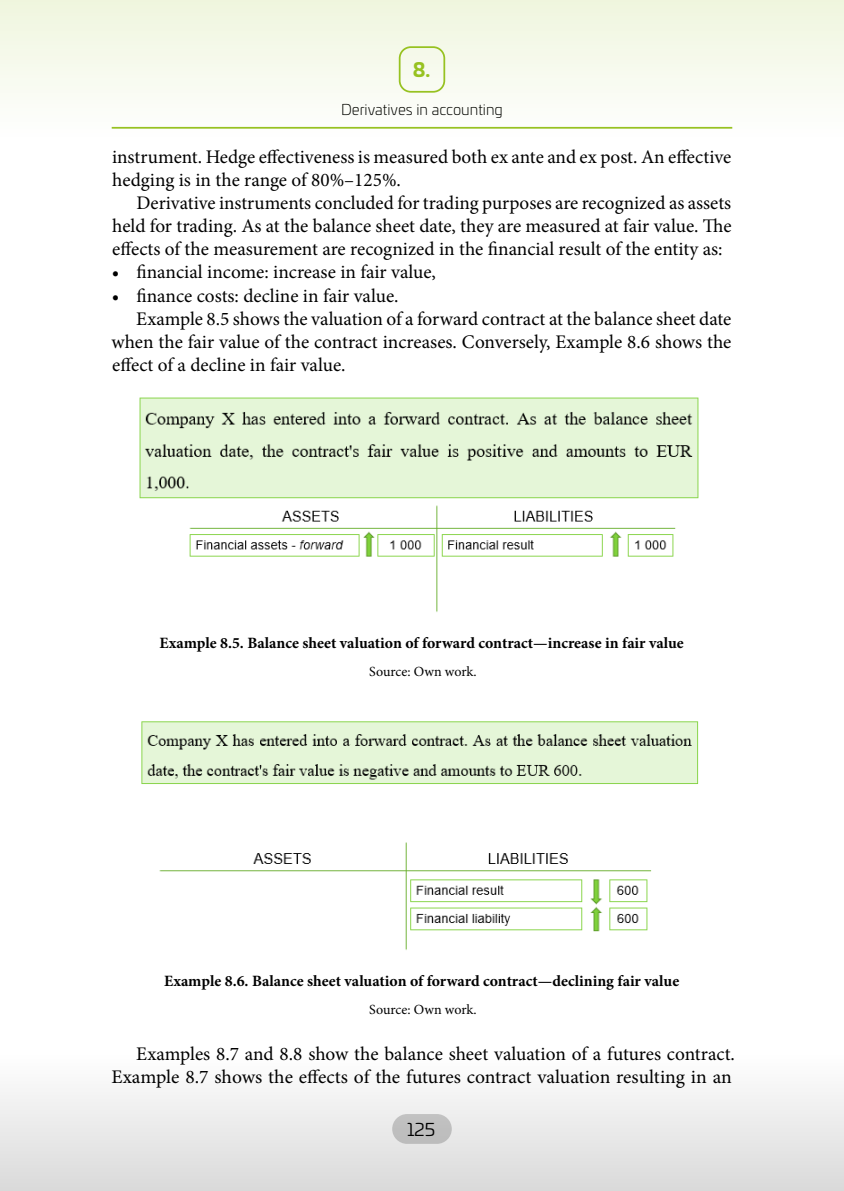
<style>
.page{position:relative;width:844px;height:1191px;background:#fff}
.page>*{position:absolute;margin:0;border:0;box-sizing:border-box;transform-origin:0 0}
.t1{font:19.25px/23.1px "Minion Pro";color:#000}
.t2{font:700 19.25px "Univia Pro";color:#97c221}
.t3{font:17.5px "Univia Pro";color:#000}
.t4{font:700 15.75px "Minion Pro";color:#000}
.t5{font:300 14.88px "Univia Pro";color:#000}
.t6{font:14px "Minion Pro";color:#000}
</style>
<div class="page">
<img style="left:139px;top:397px;width:560px;height:215px">
<img style="left:141px;top:721px;width:557px;height:229px">
<div style="left:0;top:1052px;width:843px;height:139px;background:linear-gradient(to bottom,#fff,#d9d9d9)"></div>
<div style="left:0;top:0;width:843px;height:139px;background:linear-gradient(to bottom,#f0f6e0,#fbfcf8)"></div>
<p class="t2" style="left:412px;top:55px;width:19px">8.</p>
<p class="t5" style="left:341px;top:99px;width:163px">Derivatives in accounting</p>
<p class="t1" style="left:112px;top:145px;width:620px">instrument. Hedge effectiveness is measured both ex ante and ex post. An effective hedging is in the range of 80%–125%.</p>
<p class="t1" style="left:112px;top:191px;width:620px;text-align:justify;text-indent:24px">Derivative instruments concluded for trading purposes are recognized as assets held for trading. As at the balance sheet date, they are measured at fair value. The effects of the measurement are recognized in the financial result of the entity as:</p>
<p class="t1" style="left:112px;top:261px;width:325px">• financial income: increase in fair value,</p>
<p class="t1" style="left:112px;top:284px;width:288px">• finance costs: decline in fair value.</p>
<p class="t1" style="left:136px;top:307px;width:596px">Example 8.5 shows the valuation of a forward contract at the balance sheet date</p>
<p class="t1" style="left:111px;top:330px;width:621px">when the fair value of the contract increases. Conversely, Example 8.6 shows the</p>
<p class="t1" style="left:112px;top:353px;width:235px">effect of a decline in fair value.</p>
<p class="t4" style="left:159px;top:632px;width:525px">Example 8.5. Balance sheet valuation of forward contract—increase in fair value</p>
<p class="t6" style="left:369px;top:662px;width:109px">Source: Own work.</p>
<p class="t4" style="left:164px;top:970px;width:516px">Example 8.6. Balance sheet valuation of forward contract—declining fair value</p>
<p class="t6" style="left:369px;top:1000px;width:109px">Source: Own work.</p>
<p class="t1" style="left:111px;top:1042px;width:625px;text-align:right">Examples 8.7 and 8.8 show the balance sheet valuation of a futures contract.<br>Example 8.7 shows the effects of the futures contract valuation resulting in an</p>
<p class="t3" style="left:407px;top:1116px;width:30px">125</p>
</div>
